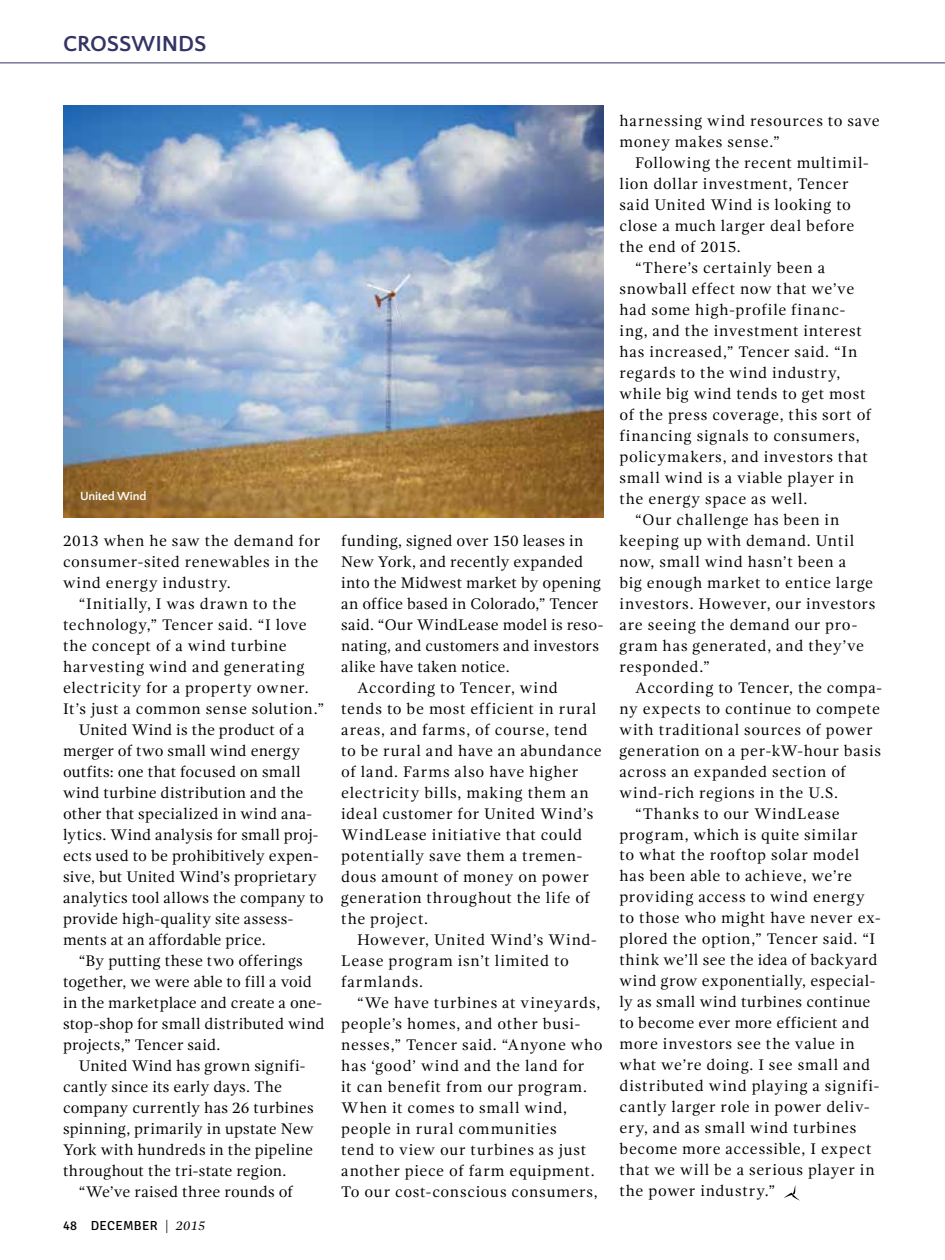
<style>
.page{position:relative;width:945px;height:1260px;background:#fff}
.page>*{position:absolute;margin:0;border:0;box-sizing:border-box;transform-origin:0 0}
.t1{font:700 22.75px "Quattrocento Sans";letter-spacing:-.005em;color:#343465}
.t2{font:15.75px/21px "Gandhi Serif";letter-spacing:.03em;color:#000}
.t3{font:15.75px "Gandhi Serif";letter-spacing:.01em;color:#000}
.t4{font:15.75px "Gandhi Serif";letter-spacing:.055em;color:#000}
.t5{font:15.75px "Gandhi Serif";letter-spacing:.005em;color:#000}
.t6{font:15.75px "Gandhi Serif";letter-spacing:.05em;color:#000}
.t7{font:15.75px "Gandhi Serif";letter-spacing:.06em;color:#000}
.t8{font:15.75px "Gandhi Serif";color:#000}
.t9{font:13.12px "Signika";letter-spacing:.02em;color:#000}
.t10{font:700 12.25px "Quattrocento Sans";letter-spacing:-.01em;color:#fff}
.s1{font-family:"Gandhi Serif";font-style:italic}
</style>
<div class="page">
<hr style="left:0;top:62px;width:945px;height:1px;background:#343465">
<svg style="left:784px;top:1185px;width:15px;height:15px"></svg>
<img style="left:63px;top:106px;width:541px;height:411px">
<h1 class="t1" style="left:63px;top:31px;width:145px">CROSSWINDS</h1>
<p class="t10" style="left:80px;top:490px;width:68px">United Wind</p>
<p class="t2" style="left:63px;top:530px;width:259px">2013 when he saw the demand for</p>
<p class="t2" style="left:63px;top:551px;width:257px">consumer-sited renewables in the</p>
<p class="t2" style="left:63px;top:572px;width:169px">wind energy industry.</p>
<p class="t4" style="left:79px;top:595px;width:219px">“Initially, I was drawn to the</p>
<p class="t2" style="left:63px;top:614px;width:245px">technology,” Tencer said. “I love</p>
<p class="t2" style="left:63px;top:635px;width:225px">the concept of a wind turbine</p>
<p class="t4" style="left:63px;top:658px;width:243px">harvesting wind and generating</p>
<p class="t2" style="left:63px;top:677px;width:247px">electricity for a property owner.</p>
<p class="t2" style="left:63px;top:698px;width:263px">It’s just a common sense solution.”</p>
<p class="t5" style="left:79px;top:721px;width:227px">United Wind is the product of a</p>
<p class="t3" style="left:63px;top:742px;width:239px">merger of two small wind energy</p>
<p class="t2" style="left:63px;top:761px;width:239px">outfits: one that focused on small</p>
<p class="t2" style="left:63px;top:782px;width:242px">wind turbine distribution and the</p>
<p class="t2" style="left:63px;top:803px;width:251px">other that specialized in wind ana-</p>
<p class="t2" style="left:63px;top:824px;width:257px">lytics. Wind analysis for small proj-</p>
<p class="t3" style="left:63px;top:847px;width:257px">ects used to be prohibitively expen-</p>
<p class="t5" style="left:63px;top:868px;width:255px">sive, but United Wind’s proprietary</p>
<p class="t3" style="left:63px;top:889px;width:262px">analytics tool allows the company to</p>
<p class="t2" style="left:63px;top:908px;width:232px">provide high-quality site assess-</p>
<p class="t5" style="left:63px;top:931px;width:204px">ments at an affordable price.</p>
<p class="t2" style="left:79px;top:950px;width:226px">“By putting these two offerings</p>
<p class="t8" style="left:63px;top:973px;width:250px">together, we were able to fill a void</p>
<p class="t5" style="left:63px;top:994px;width:260px">in the marketplace and create a one-</p>
<p class="t2" style="left:63px;top:1013px;width:263px">stop-shop for small distributed wind</p>
<p class="t5" style="left:63px;top:1036px;width:159px">projects,” Tencer said.</p>
<p class="t2" style="left:79px;top:1055px;width:228px">United Wind has grown signifi-</p>
<p class="t2" style="left:63px;top:1076px;width:221px">cantly since its early days. The</p>
<p class="t3" style="left:63px;top:1099px;width:252px">company currently has 26 turbines</p>
<p class="t2" style="left:63px;top:1118px;width:252px">spinning, primarily in upstate New</p>
<p class="t3" style="left:63px;top:1141px;width:252px">York with hundreds in the pipeline</p>
<p class="t3" style="left:63px;top:1162px;width:225px">throughout the tri-state region.</p>
<p class="t3" style="left:79px;top:1183px;width:216px">“We’ve raised three rounds of</p>
<p class="t9" style="left:63px;top:1218px;width:144px">48 DECEMBER <span class="s1">| 2015</span></p>
<p class="t2" style="left:341px;top:530px;width:244px">funding, signed over 150 leases in</p>
<p class="t5" style="left:341px;top:553px;width:244px">New York, and recently expanded</p>
<p class="t3" style="left:341px;top:574px;width:261px">into the Midwest market by opening</p>
<p class="t3" style="left:341px;top:595px;width:259px">an office based in Colorado,” Tencer</p>
<p class="t2" style="left:341px;top:614px;width:264px">said. “Our WindLease model is reso-</p>
<p class="t2" style="left:341px;top:635px;width:259px">nating, and customers and investors</p>
<p class="t5" style="left:341px;top:658px;width:170px">alike have taken notice.</p>
<p class="t2" style="left:357px;top:677px;width:202px">According to Tencer, wind</p>
<p class="t2" style="left:341px;top:698px;width:257px">tends to be most efficient in rural</p>
<p class="t2" style="left:341px;top:719px;width:248px">areas, and farms, of course, tend</p>
<p class="t6" style="left:341px;top:742px;width:262px">to be rural and have an abundance</p>
<p class="t4" style="left:341px;top:763px;width:239px">of land. Farms also have higher</p>
<p class="t4" style="left:341px;top:784px;width:249px">electricity bills, making them an</p>
<p class="t2" style="left:341px;top:803px;width:254px">ideal customer for United Wind’s</p>
<p class="t6" style="left:341px;top:826px;width:242px">WindLease initiative that could</p>
<p class="t2" style="left:341px;top:845px;width:243px">potentially save them a tremen-</p>
<p class="t2" style="left:341px;top:866px;width:249px">dous amount of money on power</p>
<p class="t2" style="left:341px;top:887px;width:250px">generation throughout the life of</p>
<p class="t2" style="left:341px;top:908px;width:88px">the project.</p>
<p class="t2" style="left:357px;top:929px;width:241px">However, United Wind’s Wind-</p>
<p class="t6" style="left:341px;top:952px;width:229px">Lease program isn’t limited to</p>
<p class="t7" style="left:341px;top:973px;width:83px">farmlands.</p>
<p class="t2" style="left:357px;top:992px;width:245px">“We have turbines at vineyards,</p>
<p class="t2" style="left:341px;top:1013px;width:241px">people’s homes, and other busi-</p>
<p class="t2" style="left:341px;top:1034px;width:263px">nesses,” Tencer said. “Anyone who</p>
<p class="t2" style="left:341px;top:1055px;width:245px">has ‘good’ wind and the land for</p>
<p class="t2" style="left:341px;top:1076px;width:247px">it can benefit from our program.</p>
<p class="t2" style="left:341px;top:1097px;width:227px">When it comes to small wind,</p>
<p class="t2" style="left:341px;top:1118px;width:217px">people in rural communities</p>
<p class="t2" style="left:341px;top:1139px;width:247px">tend to view our turbines as just</p>
<p class="t2" style="left:341px;top:1160px;width:255px">another piece of farm equipment.</p>
<p class="t2" style="left:341px;top:1181px;width:258px">To our cost-conscious consumers,</p>
<p class="t2" style="left:620px;top:110px;width:262px">harnessing wind resources to save money makes sense.”</p>
<p class="t2" style="left:635px;top:152px;width:235px">Following the recent multimil-</p>
<p class="t2" style="left:620px;top:173px;width:231px">lion dollar investment, Tencer</p>
<p class="t2" style="left:620px;top:194px;width:233px">said United Wind is looking to</p>
<p class="t2" style="left:620px;top:215px;width:236px">close a much larger deal before</p>
<p class="t2" style="left:620px;top:236px;width:123px">the end of 2015.</p>
<p class="t2" style="left:635px;top:257px;width:191px">“There’s certainly been a</p>
<p class="t2" style="left:620px;top:278px;width:236px">snowball effect now that we’ve</p>
<p class="t4" style="left:620px;top:300px;width:227px">had some high-profile financ-</p>
<p class="t2" style="left:620px;top:320px;width:244px">ing, and the investment interest</p>
<p class="t2" style="left:620px;top:341px;width:239px">has increased,” Tencer said. “In</p>
<p class="t2" style="left:620px;top:362px;width:222px">regards to the wind industry,</p>
<p class="t2" style="left:620px;top:383px;width:248px">while big wind tends to get most</p>
<p class="t2" style="left:620px;top:404px;width:253px">of the press coverage, this sort of</p>
<p class="t4" style="left:620px;top:426px;width:242px">financing signals to consumers,</p>
<p class="t2" style="left:620px;top:446px;width:250px">policymakers, and investors that</p>
<p class="t4" style="left:620px;top:468px;width:236px">small wind is a viable player in</p>
<p class="t2" style="left:620px;top:488px;width:189px">the energy space as well.</p>
<p class="t4" style="left:635px;top:510px;width:206px">“Our challenge has been in</p>
<p class="t2" style="left:620px;top:530px;width:236px">keeping up with demand. Until</p>
<p class="t2" style="left:620px;top:551px;width:228px">now, small wind hasn’t been a</p>
<p class="t2" style="left:620px;top:572px;width:255px">big enough market to entice large</p>
<p class="t2" style="left:620px;top:593px;width:258px">investors. However, our investors</p>
<p class="t2" style="left:620px;top:614px;width:239px">are seeing the demand our pro-</p>
<p class="t2" style="left:620px;top:635px;width:246px">gram has generated, and they’ve</p>
<p class="t2" style="left:620px;top:656px;width:92px">responded.”</p>
<p class="t2" style="left:635px;top:677px;width:248px">According to Tencer, the compa-</p>
<p class="t2" style="left:620px;top:698px;width:262px">ny expects to continue to compete</p>
<p class="t2" style="left:620px;top:719px;width:255px">with traditional sources of power</p>
<p class="t2" style="left:620px;top:740px;width:263px">generation on a per-kW-hour basis</p>
<p class="t2" style="left:620px;top:761px;width:228px">across an expanded section of</p>
<p class="t2" style="left:620px;top:782px;width:220px">wind-rich regions in the U.S.</p>
<p class="t7" style="left:635px;top:804px;width:206px">“Thanks to our WindLease</p>
<p class="t6" style="left:620px;top:825px;width:240px">program, which is quite similar</p>
<p class="t2" style="left:620px;top:845px;width:241px">to what the rooftop solar model</p>
<p class="t2" style="left:620px;top:866px;width:234px">has been able to achieve, we’re</p>
<p class="t2" style="left:620px;top:887px;width:247px">providing access to wind energy</p>
<p class="t2" style="left:620px;top:908px;width:263px">to those who might have never ex-</p>
<p class="t2" style="left:620px;top:929px;width:257px">plored the option,” Tencer said. “I</p>
<p class="t2" style="left:620px;top:950px;width:260px">think we’ll see the idea of backyard</p>
<p class="t2" style="left:620px;top:971px;width:257px">wind grow exponentially, especial-</p>
<p class="t2" style="left:620px;top:992px;width:253px">ly as small wind turbines continue</p>
<p class="t2" style="left:620px;top:1013px;width:252px">to become ever more efficient and</p>
<p class="t2" style="left:620px;top:1034px;width:237px">more investors see the value in</p>
<p class="t2" style="left:620px;top:1055px;width:252px">what we’re doing. I see small and</p>
<p class="t4" style="left:620px;top:1077px;width:261px">distributed wind playing a signifi-</p>
<p class="t2" style="left:620px;top:1097px;width:252px">cantly larger role in power deliv-</p>
<p class="t7" style="left:620px;top:1119px;width:239px">ery, and as small wind turbines</p>
<p class="t2" style="left:620px;top:1139px;width:254px">become more accessible, I expect</p>
<p class="t2" style="left:620px;top:1160px;width:257px">that we will be a serious player in</p>
<p class="t2" style="left:620px;top:1181px;width:157px">the power industry.”</p>
</div>
